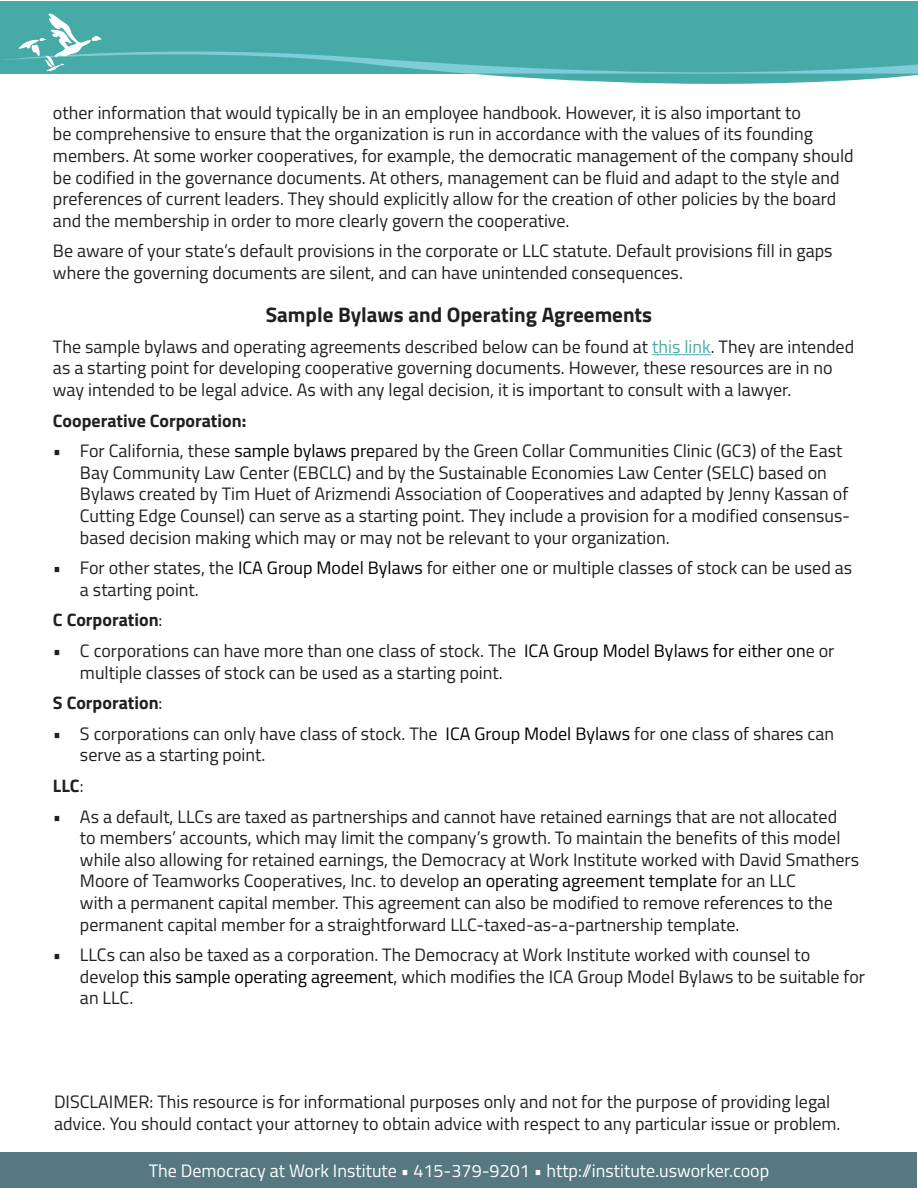
<style>
.page{position:relative;width:918px;height:1188px;background:#fff}
.page>*{position:absolute;margin:0;border:0;box-sizing:border-box;transform-origin:0 0}
.t1{font:700 21px "Titillium";color:#231f20}
.t2{font:18px/21.6px "Titillium";color:#231f20}
.t3{font:18px "Titillium";color:#fff}
.t4{font:700 18px "Titillium";color:#231f20}
.s1{color:#4aaaa8}
.s2{color:#000}
.s3{font-weight:400}
</style>
<div class="page">
<div style="left:0;top:2px;width:918px;height:72px;background:#46aaa6"></div>
<svg style="left:4px;top:13px;width:914px;height:71px"></svg>
<div style="left:1px;top:1153px;width:916px;height:35px;background:#567881"></div>
<hr style="left:652px;top:354px;width:59px;height:1px;background:#4aaaa8">
<p class="t2" style="left:53px;top:101px;width:802px">other information that would typically be in an employee handbook. However, it is also important to<br>be comprehensive to ensure that the organization is run in accordance with the values of its founding members. At some worker cooperatives, for example, the democratic management of the company should be codified in the governance documents. At others, management can be fluid and adapt to the style and preferences of current leaders. They should explicitly allow for the creation of other policies by the board and the membership in order to more clearly govern the cooperative.</p>
<p class="t2" style="left:53px;top:239px;width:781px">Be aware of your state’s default provisions in the corporate or LLC statute. Default provisions fill in gaps where the governing documents are silent, and can have unintended consequences.</p>
<p class="t1" style="left:266px;top:299px;width:388px">Sample Bylaws and Operating Agreements</p>
<p class="t2" style="left:53px;top:335px;width:803px">The sample bylaws and operating agreements described below can be found at <span class="s1">this link</span>. They are intended as a starting point for developing cooperative governing documents. However, these resources are in no way intended to be legal advice. As with any legal decision, it is important to consult with a lawyer.</p>
<p class="t4" style="left:53px;top:406px;width:195px">Cooperative Corporation:</p>
<p class="t2" style="left:80px;top:439px;width:772px;text-indent:-27px">• For California, these <span class="s2">sample bylaws pre</span>pared by the Green Collar Communities Clinic (GC3) of the East Bay Community Law Center (EBCLC) and by the Sustainable Economies Law Center (SELC) based on Bylaws created by Tim Huet of Arizmendi Association of Cooperatives and adapted by Jenny Kassan of Cutting Edge Counsel) can serve as a starting point. They include a provision for a modified consensus&shy;based decision making which may or may not be relevant to your organization.</p>
<p class="t2" style="left:80px;top:556px;width:774px;text-indent:-27px">• For other states, the <span class="s2">ICA Group Model Bylaws</span> for either one or multiple classes of stock can be used as a starting point.</p>
<p class="t4" style="left:53px;top:606px;width:111px">C Corporation<span class="s3">:</span></p>
<p class="t2" style="left:80px;top:639px;width:756px;text-indent:-27px">• C corporations can have more than one class of stock. The <span class="s2">ICA Group Model Bylaws for either on</span>e or multiple classes of stock can be used as a starting point.</p>
<p class="t4" style="left:53px;top:689px;width:111px">S Corporation<span class="s3">:</span></p>
<p class="t2" style="left:80px;top:722px;width:756px;text-indent:-27px">• S corporations can only have class of stock. The <span class="s2">ICA Group Model Bylaws</span> for one class of shares can serve as a starting point.</p>
<p class="t4" style="left:53px;top:772px;width:32px">LLC<span class="s3">:</span></p>
<p class="t2" style="left:80px;top:805px;width:781px;text-indent:-27px">• As a default, LLCs are taxed as partnerships and cannot have retained earnings that are not allocated<br>to members’ accounts, which may limit the company’s growth. To maintain the benefits of this model while also allowing for retained earnings, the Democracy at Work Institute worked with David Smathers Moore of Teamworks Cooperatives, Inc. to develop <span class="s2">an operating agreement template</span> for an LLC<br>with a permanent capital member. This agreement can also be modified to remove references to the permanent capital member for a straightforward LLC-taxed-as-a-partnership template.</p>
<p class="t2" style="left:80px;top:943px;width:787px;text-indent:-27px">• LLCs can also be taxed as a corporation. The Democracy at Work Institute worked with counsel to develop <span class="s2">this sample operating agreement</span>, which modifies the ICA Group Model Bylaws to be suitable for an LLC.</p>
<p class="t2" style="left:54px;top:1090px;width:788px">DISCLAIMER: This resource is for informational purposes only and not for the purpose of providing legal advice. You should contact your attorney to obtain advice with respect to any particular issue or problem.</p>
<p class="t3" style="left:149px;top:1158px;width:622px">The Democracy at Work Institute • 415-379-9201 • http://institute.usworker.coop</p>
</div>
